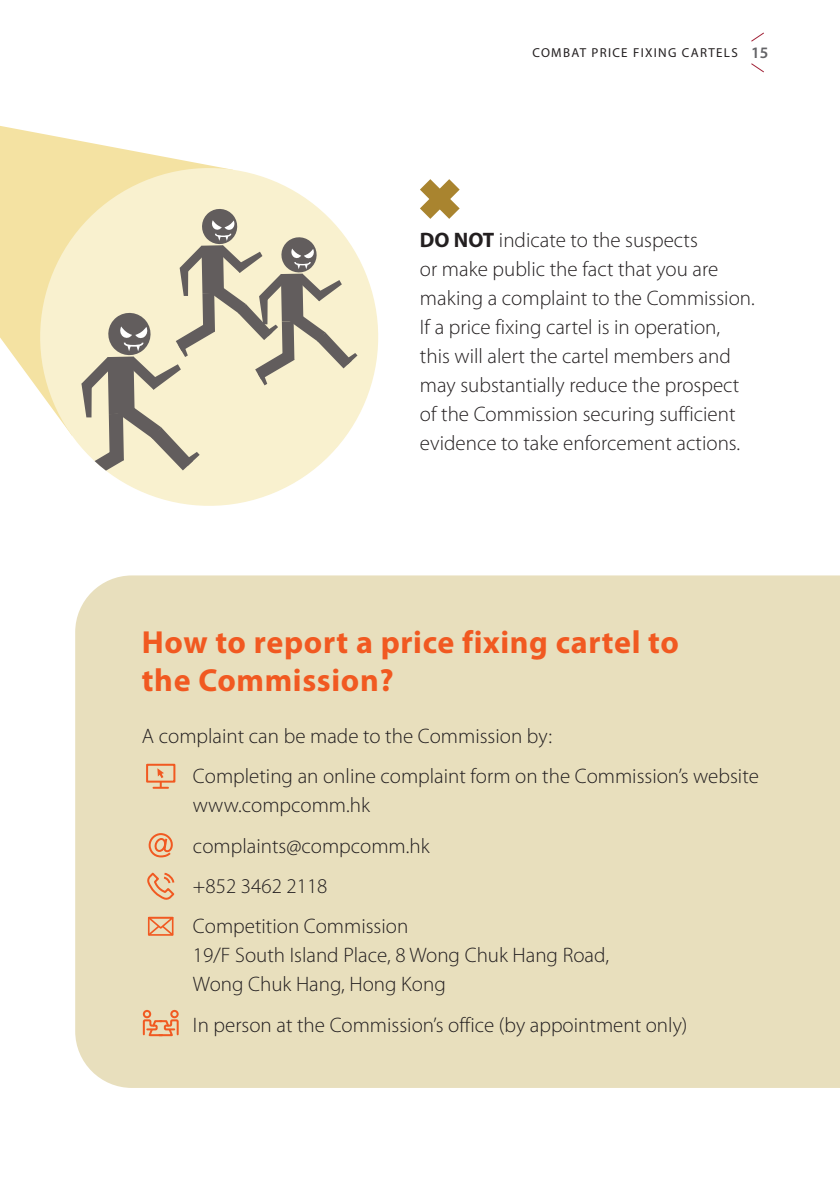
<style>
.page{position:relative;width:840px;height:1191px;background:#fff}
.page>*{position:absolute;margin:0;border:0;box-sizing:border-box;transform-origin:0 0}
.t1{font:700 32px/38px "Myriad Pro";letter-spacing:.02em;color:#f15921}
.t2{font:300 21px/29px "Myriad Pro";color:#231f20}
.t3{font:13px "Myriad Pro";letter-spacing:.1em;color:#231f20}
.s1{font-weight:600;font-size:16px;color:#636366}
.s2{font-weight:700}
</style>
<div class="page">
<svg style="left:0;top:126px;width:101px;height:235px;fill:#f4e2a2"></svg>
<svg style="left:17px;top:145px;width:361px;height:361px"></svg>
<svg style="left:77px;top:207px;width:280px;height:284px;background:#ded7bd"></svg>
<div style="left:75px;top:575px;width:764px;height:513px;background:#e8dfbd"></div>
<svg style="left:751px;top:32px;width:13px;height:10px"></svg>
<svg style="left:751px;top:63px;width:13px;height:10px"></svg>
<svg style="left:420px;top:179px;width:39px;height:40px"></svg>
<div style="left:146px;top:763px;width:29px;height:19px;border:2px solid #f15921"></div>
<svg style="left:153px;top:768px;width:15px;height:20px"></svg>
<svg style="left:147px;top:832px;width:28px;height:26px"></svg>
<svg style="left:146px;top:872px;width:29px;height:28px"></svg>
<svg style="left:146px;top:915px;width:29px;height:22px"></svg>
<div style="left:143px;top:1010px;width:8px;height:8px;border:2px solid #f15921;border-radius:50%"></div>
<div style="left:170px;top:1010px;width:8px;height:8px;border:2px solid #f15921;border-radius:50%"></div>
<svg style="left:142px;top:1018px;width:37px;height:19px"></svg>
<p class="t3" style="left:532px;top:44px;width:237px">COMBAT PRICE FIXING CARTELS <span class="s1">15</span></p>
<p class="t2" style="left:419px;top:226px;width:336px"><span class="s2">DO NOT</span> indicate to the suspects<br>or make public the fact that you are making a complaint to the Commission.<br>If a price fixing cartel is in operation, this will alert the cartel members and may substantially reduce the prospect of the Commission securing sufficient evidence to take enforcement actions.</p>
<h1 class="t1" style="left:142px;top:622px;width:538px">How to report a price fixing cartel to the Commission?</h1>
<p class="t2" style="left:193px;top:715px;width:567px;line-height:40.4px;text-indent:-51px">A complaint can be made to the Commission by:<br>Completing an online complaint form on the Commission’s website</p>
<p class="t2" style="left:193px;top:785px;width:238px;line-height:40.4px">www.compcomm.hk complaints@compcomm.hk +852 3462 2118<br>Competition Commission</p>
<p class="t2" style="left:193px;top:940px;width:417px">19/F South Island Place, 8 Wong Chuk Hang Road,<br>Wong Chuk Hang, Hong Kong</p>
<p class="t2" style="left:193px;top:1010px;width:495px">In person at the Commission’s office (by appointment only)</p>
</div>
